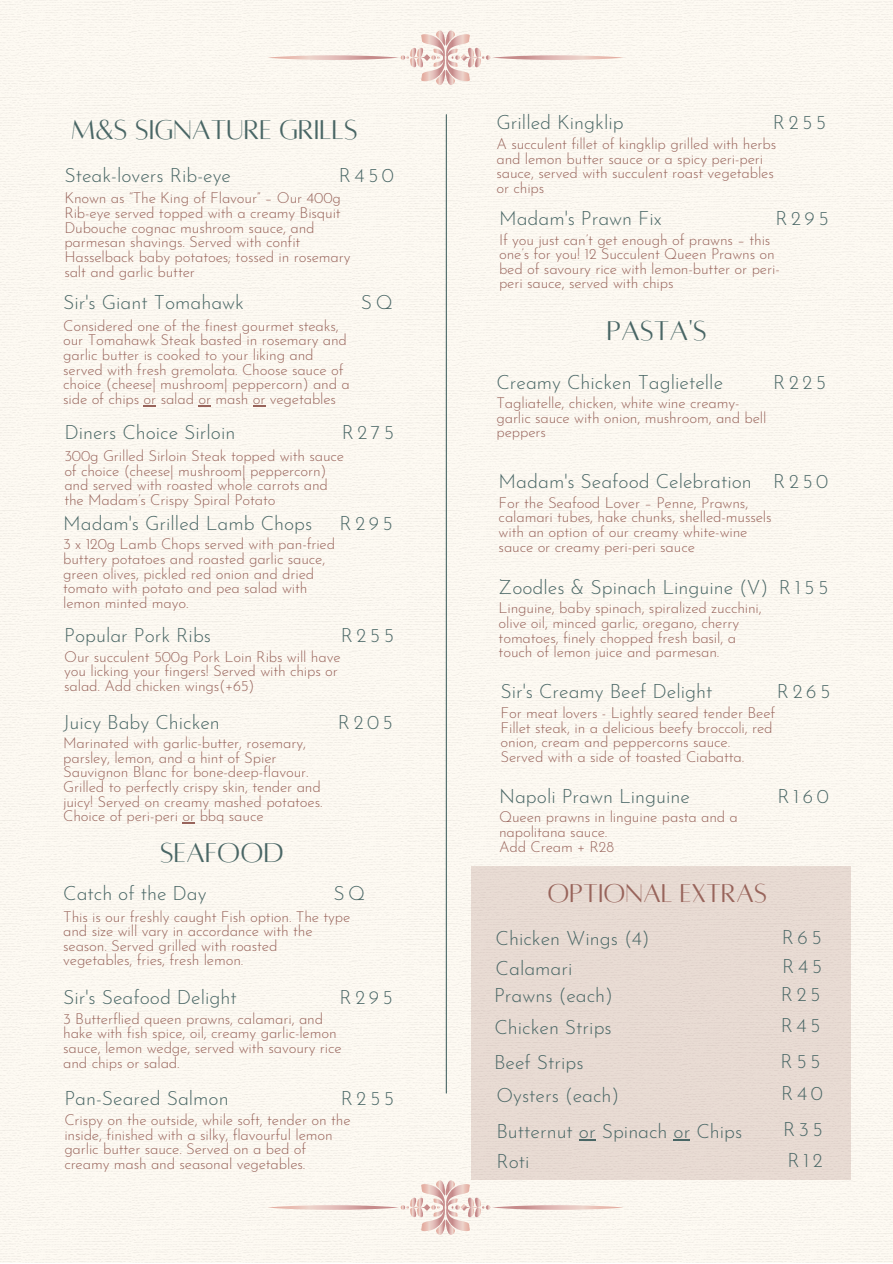
<style>
.page{position:relative;width:893px;height:1264px;background:#fff}
.page>*{position:absolute;margin:0;border:0;box-sizing:border-box;transform-origin:0 0}
.t1{font:30px "Alta regular";color:#496665}
.t2{font:28.5px "Alta regular";color:#98645b}
.t3{font:300 19.5px/29.4px "Josefin Sans";color:#496665}
.t4{font:300 15px/14.5px "Josefin Sans";letter-spacing:-.01em;color:#98645b}
</style>
<div class="page">
<div style="left:0;top:0;width:892px;height:1262px;background:#fcf8f1"></div>
<hr style="left:446px;top:115px;width:1px;height:978px;background:#496665">
<svg style="left:267px;top:1179px;width:356px;height:56px"></svg>
<svg style="left:267px;top:30px;width:356px;height:55px"></svg>
<div style="left:471px;top:865px;width:379px;height:314px;background:#e8dad3"></div>
<svg style="left:183px;top:822px;width:12px;height:1px"></svg>
<svg style="left:144px;top:405px;width:12px;height:1px"></svg>
<svg style="left:198px;top:405px;width:13px;height:1px"></svg>
<svg style="left:253px;top:405px;width:12px;height:1px"></svg>
<svg style="left:579px;top:1139px;width:16px;height:1px"></svg>
<svg style="left:673px;top:1139px;width:17px;height:1px"></svg>
<h1 class="t1" style="left:71px;top:115px;width:288px">M&amp;S SIGNATURE GRILLS</h1>
<h3 class="t3" style="left:64px;top:162px;width:168px">Steak-lovers Rib-eye</h3>
<h3 class="t3" style="left:339px;top:162px;width:57px">R450</h3>
<p class="t4" style="left:64px;top:192px;width:288px">Known as “The King of Flavour” – Our 400g Rib-eye served topped with a creamy Bisquit Dubouche cognac mushroom sauce, and parmesan shavings. Served with confit Hasselback baby potatoes; tossed in rosemary salt and garlic butter</p>
<h3 class="t3" style="left:63px;top:289px;width:182px">Sir's Giant Tomahawk</h3>
<h3 class="t3" style="left:361px;top:289px;width:34px">SQ</h3>
<p class="t4" style="left:63px;top:320px;width:288px">Considered one of the finest gourmet steaks, our Tomahawk Steak basted in rosemary and garlic butter is cooked to your liking and served with fresh gremolata. Choose sauce of choice (cheese| mushroom| peppercorn) and a side of chips or salad or mash or vegetables</p>
<h3 class="t3" style="left:64px;top:419px;width:173px">Diners Choice Sirloin</h3>
<h3 class="t3" style="left:342px;top:419px;width:54px">R275</h3>
<p class="t4" style="left:64px;top:450px;width:281px">300g Grilled Sirloin Steak topped with sauce of choice (cheese| mushroom| peppercorn) and served with roasted whole carrots and the Madam’s Crispy Spiral Potato</p>
<h3 class="t3" style="left:63px;top:510px;width:251px">Madam's Grilled Lamb Chops</h3>
<h3 class="t3" style="left:339px;top:510px;width:55px">R295</h3>
<p class="t4" style="left:63px;top:538px;width:273px">3 x 120g Lamb Chops served with pan-fried buttery potatoes and roasted garlic sauce, green olives, pickled red onion and dried tomato with potato and pea salad with lemon minted mayo.</p>
<h3 class="t3" style="left:64px;top:622px;width:148px">Popular Pork Ribs</h3>
<h3 class="t3" style="left:340px;top:622px;width:55px">R255</h3>
<p class="t4" style="left:64px;top:650px;width:278px">Our succulent 500g Pork Loin Ribs will have you licking your fingers! Served with chips or salad. Add chicken wings(+65)</p>
<h3 class="t3" style="left:63px;top:709px;width:158px">Juicy Baby Chicken</h3>
<h3 class="t3" style="left:338px;top:709px;width:57px">R205</h3>
<p class="t4" style="left:63px;top:737px;width:261px">Marinated with garlic-butter, rosemary, parsley, lemon, and a hint of Spier Sauvignon Blanc for bone-deep-flavour.<br>Grilled to perfectly crispy skin, tender and juicy! Served on creamy mashed potatoes.<br>Choice of peri-peri or bbq sauce</p>
<h1 class="t1" style="left:160px;top:837px;width:125px">SEAFOOD</h1>
<h3 class="t3" style="left:63px;top:880px;width:145px">Catch of the Day</h3>
<h3 class="t3" style="left:333px;top:880px;width:34px">SQ</h3>
<p class="t4" style="left:63px;top:910px;width:289px">This is our freshly caught Fish option. The type and size will vary in accordance with the season. Served grilled with roasted vegetables, fries, fresh lemon.</p>
<h3 class="t3" style="left:63px;top:984px;width:175px">Sir's Seafood Delight</h3>
<h3 class="t3" style="left:339px;top:984px;width:55px">R295</h3>
<p class="t4" style="left:63px;top:1012px;width:280px">3 Butterflied queen prawns, calamari, and hake with fish spice, oil, creamy garlic-lemon sauce, lemon wedge, served with savoury rice and chips or salad.</p>
<h3 class="t3" style="left:64px;top:1085px;width:166px">Pan-Seared Salmon</h3>
<h3 class="t3" style="left:341px;top:1085px;width:55px">R255</h3>
<p class="t4" style="left:64px;top:1113px;width:288px">Crispy on the outside, while soft, tender on the inside, finished with a silky, flavourful lemon garlic butter sauce. Served on a bed of creamy mash and seasonal vegetables.</p>
<h3 class="t3" style="left:496px;top:110px;width:129px">Grilled Kingklip</h3>
<h3 class="t3" style="left:772px;top:110px;width:55px">R255</h3>
<p class="t4" style="left:496px;top:138px;width:281px">A succulent fillet of kingklip grilled with herbs and lemon butter sauce or a spicy peri-peri sauce, served with succulent roast vegetables or chips</p>
<h3 class="t3" style="left:499px;top:205px;width:164px">Madam's Prawn Fix</h3>
<h3 class="t3" style="left:775px;top:205px;width:55px">R295</h3>
<p class="t4" style="left:499px;top:233px;width:282px">If you just can’t get enough of prawns – this one’s for you! 12 Succulent Queen Prawns on bed of savoury rice with lemon-butter or peri&shy;peri sauce, served with chips</p>
<h1 class="t1" style="left:606px;top:316px;width:102px">PASTA'S</h1>
<h3 class="t3" style="left:496px;top:369px;width:228px">Creamy Chicken Taglietelle</h3>
<h3 class="t3" style="left:773px;top:369px;width:54px">R225</h3>
<p class="t4" style="left:496px;top:397px;width:271px">Tagliatelle, chicken, white wine creamy&shy;garlic sauce with onion, mushroom, and bell peppers</p>
<h3 class="t3" style="left:498px;top:468px;width:331px">Madam's Seafood Celebration R 2 5 0</h3>
<p class="t4" style="left:498px;top:497px;width:274px">For the Seafood Lover – Penne, Prawns, calamari tubes, hake chunks, shelled-mussels with an option of our creamy white-wine sauce or creamy peri-peri sauce</p>
<h3 class="t3" style="left:498px;top:574px;width:331px">Zoodles &amp; Spinach Linguine (V) R 1 5 5</h3>
<p class="t4" style="left:498px;top:602px;width:265px">Linguine, baby spinach, spiralized zucchini, olive oil, minced garlic, oregano, cherry tomatoes, finely chopped fresh basil, a touch of lemon juice and parmesan.</p>
<h3 class="t3" style="left:500px;top:678px;width:213px">Sir's Creamy Beef Delight</h3>
<h3 class="t3" style="left:776px;top:678px;width:55px">R265</h3>
<p class="t4" style="left:500px;top:707px;width:276px">For meat lovers - Lightly seared tender Beef Fillet steak, in a delicious beefy broccoli, red onion, cream and peppercorns sauce.<br>Served with a side of toasted Ciabatta.</p>
<h3 class="t3" style="left:499px;top:783px;width:192px">Napoli Prawn Linguine</h3>
<h3 class="t3" style="left:777px;top:783px;width:53px">R160</h3>
<p class="t4" style="left:499px;top:811px;width:240px">Queen prawns in linguine pasta and a napolitana sauce.<br>Add Cream + R28</p>
<h2 class="t2" style="left:547px;top:879px;width:221px">OPTIONAL EXTRAS</h2>
<h3 class="t3" style="left:495px;top:925px;width:155px">Chicken Wings (4)<br>Calamari</h3>
<h3 class="t3" style="left:781px;top:924px;width:42px">R65<br>R45</h3>
<h3 class="t3" style="left:494px;top:982px;width:120px">Prawns (each)</h3>
<h3 class="t3" style="left:780px;top:981px;width:41px">R25</h3>
<h3 class="t3" style="left:494px;top:1011px;width:119px;line-height:35px">Chicken Strips<br>Beef Strips</h3>
<h3 class="t3" style="left:780px;top:1010px;width:41px;line-height:35px">R45<br>R55</h3>
<h3 class="t3" style="left:496px;top:1082px;width:124px">Oysters (each)</h3>
<h3 class="t3" style="left:781px;top:1080px;width:43px">R40</h3>
<h3 class="t3" style="left:496px;top:1118px;width:247px">Butternut or Spinach or Chips</h3>
<h3 class="t3" style="left:783px;top:1116px;width:41px">R35</h3>
<h3 class="t3" style="left:496px;top:1148px;width:35px">Roti</h3>
<h3 class="t3" style="left:787px;top:1147px;width:37px">R12</h3>
</div>
